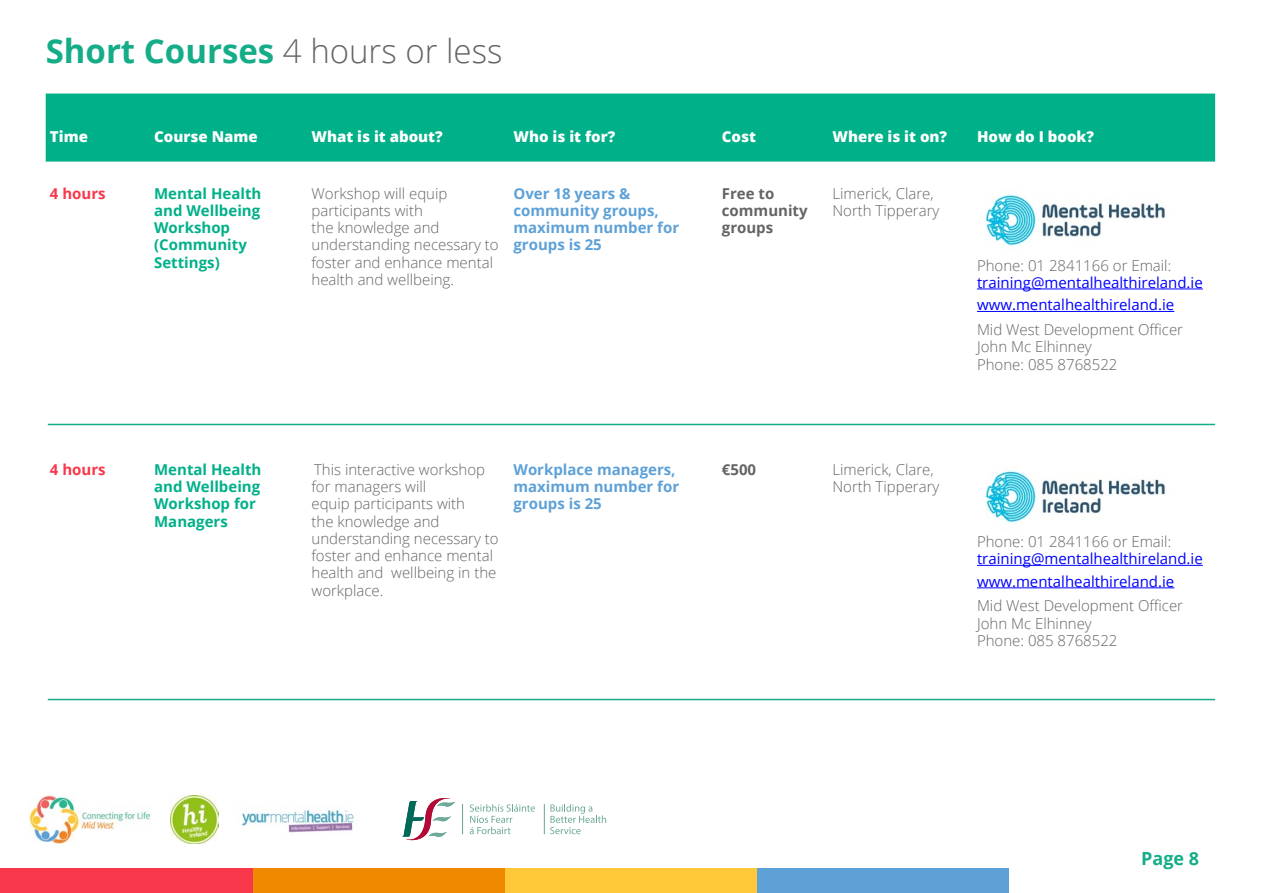
<style>
.page{position:relative;width:1263px;height:893px;background:#fff}
.page>*{position:absolute;margin:0;border:0;box-sizing:border-box;transform-origin:0 0}
.t1{font:700 33px "Open Sans";color:#14ad88}
.t2{font:700 18px "Open Sans";color:#14ad88}
.t3{font:300 15px/17.2px "Open Sans";color:#636466}
.t4{font:15px/22.5px "Open Sans";color:#00f}
.t5{font:700 15px/17.2px "Open Sans";color:#5ea1d7}
.t6{font:700 15px/17.2px "Open Sans";color:#00b089}
.t7{font:800 15px "Open Sans";color:#fff}
.t8{font:700 15px/17.2px "Open Sans";color:#636466}
.t9{font:700 15px "Open Sans";color:#f8374a}
.s1{font-weight:300;color:#636466}
</style>
<div class="page">
<div style="left:46px;top:94px;width:1169px;height:68px;background:#00b089"></div>
<hr style="left:977px;top:289px;width:226px;height:1px;background:#00f">
<hr style="left:977px;top:311px;width:197px;height:1px;background:#00f">
<img style="left:985px;top:194px;width:181px;height:52px">
<hr style="left:977px;top:565px;width:226px;height:1px;background:#00f">
<hr style="left:977px;top:587px;width:197px;height:1px;background:#00f">
<img style="left:985px;top:470px;width:181px;height:53px">
<div style="left:757px;top:868px;width:252px;height:25px;background:#5ea1d7"></div>
<div style="left:0;top:868px;width:253px;height:25px;background:#f8374a"></div>
<div style="left:505px;top:868px;width:252px;height:25px;background:#ffc838"></div>
<div style="left:253px;top:868px;width:252px;height:25px;background:#ef8a00"></div>
<svg style="left:402px;top:798px;width:53px;height:43px"></svg>
<svg style="left:470px;top:804px;width:65px;height:30px"></svg>
<svg style="left:550px;top:804px;width:56px;height:30px"></svg>
<hr style="left:462px;top:804px;width:1px;height:30px;background:#6ea999">
<hr style="left:544px;top:804px;width:1px;height:30px;background:#6ea999">
<img style="left:29px;top:795px;width:121px;height:48px">
<img style="left:170px;top:795px;width:48px;height:48px">
<img style="left:241px;top:809px;width:113px;height:24px">
<hr style="left:48px;top:424px;width:1167px;height:1px;background:#14ad88">
<hr style="left:48px;top:699px;width:1167px;height:1px;background:#14ad88">
<h1 class="t1" style="left:46px;top:27px;width:458px">Short Courses <span class="s1">4 hours or less</span></h1>
<p class="t7" style="left:50px;top:125px;width:40px">Time</p>
<p class="t7" style="left:154px;top:125px;width:105px">Course Name</p>
<p class="t7" style="left:311px;top:125px;width:133px">What is it about?</p>
<p class="t7" style="left:513px;top:125px;width:103px">Who is it for?</p>
<p class="t7" style="left:722px;top:125px;width:36px">Cost</p>
<p class="t7" style="left:832px;top:125px;width:116px">Where is it on?</p>
<p class="t7" style="left:977px;top:125px;width:119px">How do I book?</p>
<p class="t9" style="left:50px;top:183px;width:57px">4 hours</p>
<p class="t6" style="left:154px;top:184px;width:109px">Mental Health and Wellbeing<br>Workshop (Community<br>Settings)</p>
<p class="t3" style="left:311px;top:184px;width:189px">Workshop will equip participants with<br>the knowledge and understanding necessary to foster and enhance mental health and wellbeing.</p>
<p class="t5" style="left:513px;top:184px;width:167px">Over 18 years &amp; community groups, maximum number for groups is 25</p>
<p class="t8" style="left:722px;top:184px;width:87px">Free to community groups</p>
<p class="t3" style="left:832px;top:184px;width:109px">Limerick, Clare,<br>North Tipperary</p>
<p class="t3" style="left:977px;top:256px;width:196px">Phone: 01 2841166 or Email:</p>
<p class="t4" style="left:977px;top:271px;width:227px">training@mentalhealthireland.ie www.mentalhealthireland.ie</p>
<p class="t3" style="left:977px;top:321px;width:208px">Mid West Development Officer<br>John Mc Elhinney<br>Phone: 085 8768522</p>
<p class="t9" style="left:50px;top:459px;width:57px">4 hours</p>
<p class="t6" style="left:154px;top:460px;width:109px">Mental Health and Wellbeing<br>Workshop for<br>Managers</p>
<p class="t3" style="left:311px;top:460px;width:189px">This interactive workshop for managers will<br>equip participants with<br>the knowledge and understanding necessary to foster and enhance mental health and wellbeing in the workplace.</p>
<p class="t5" style="left:513px;top:460px;width:167px">Workplace managers, maximum number for groups is 25</p>
<p class="t8" style="left:722px;top:460px;width:36px">€500</p>
<p class="t3" style="left:832px;top:460px;width:109px">Limerick, Clare,<br>North Tipperary</p>
<p class="t3" style="left:977px;top:532px;width:196px">Phone: 01 2841166 or Email:</p>
<p class="t4" style="left:977px;top:547px;width:227px">training@mentalhealthireland.ie www.mentalhealthireland.ie</p>
<p class="t3" style="left:977px;top:597px;width:208px">Mid West Development Officer<br>John Mc Elhinney<br>Phone: 085 8768522</p>
<p class="t2" style="left:1141px;top:846px;width:59px">Page 8</p>
</div>
